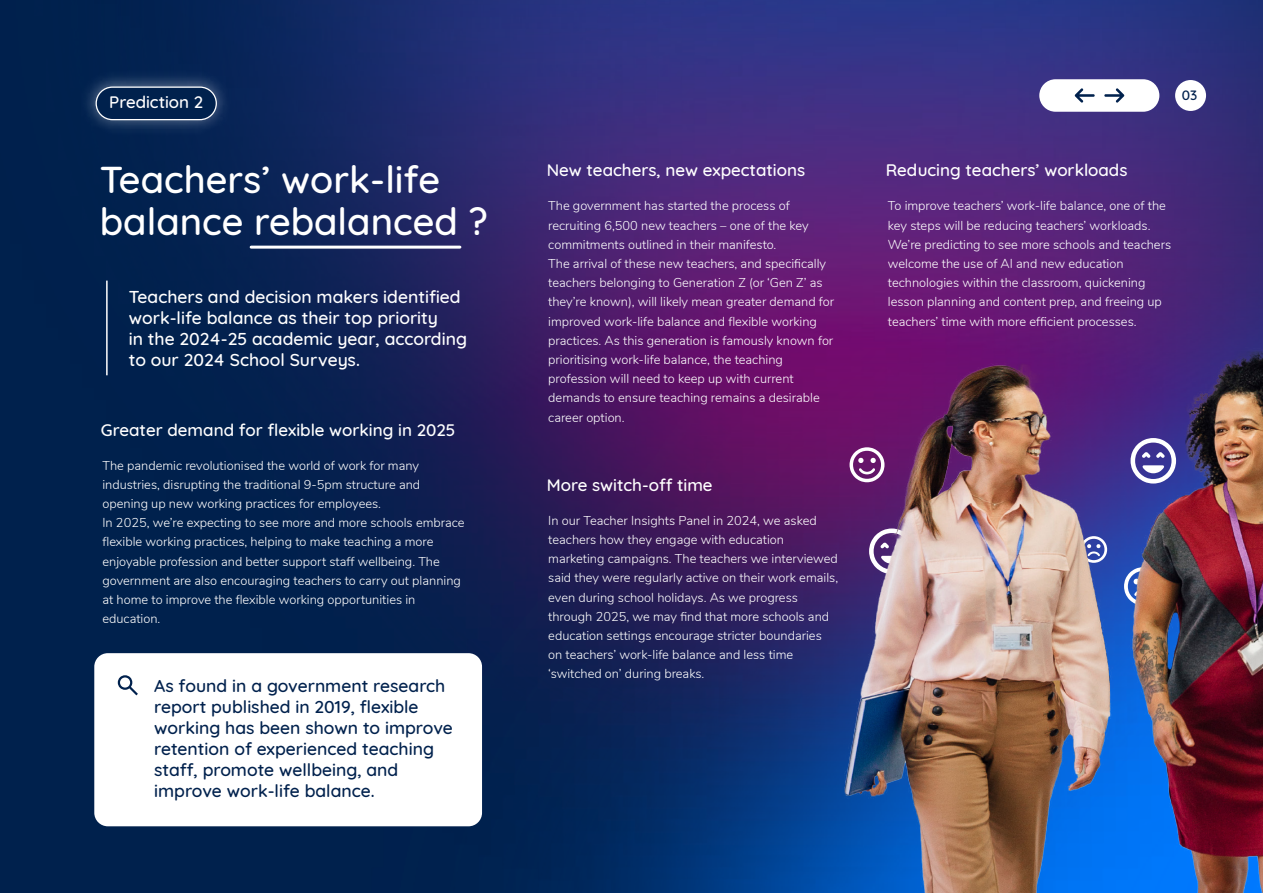
<style>
.page{position:relative;width:1263px;height:893px;background:#fff}
.page>*{position:absolute;margin:0;border:0;box-sizing:border-box;transform-origin:0 0}
.t1{font:500 38.1px/41.4px "Quicksand";color:#fff}
.t2{font:500 17.55px/21px "Quicksand";color:#00214d}
.t3{font:500 17.55px/21px "Quicksand";color:#fff}
.t4{font:500 16.95px "Quicksand";color:#fff}
.t5{font:500 13.8px "Quicksand";color:#00214d}
.t6{font:300 12.75px/19.2px "Nunito";color:#fff}
</style>
<div class="page">
<img style="left:0;top:202px;width:1263px;height:691px">
<img style="left:643px;top:0;width:620px;height:202px">
<img style="left:0;top:0;width:643px;height:546px">
<div style="left:96px;top:87px;width:120px;height:33px;background:#00214d;border-radius:16px"></div>
<div style="left:96px;top:87px;width:121px;height:33px;border:1px solid #fff;border-radius:16px"></div>
<div style="left:1039px;top:79px;width:120px;height:33px;background:#fff;border-radius:16px"></div>
<svg style="left:1104px;top:88px;width:20px;height:15px"></svg>
<svg style="left:1075px;top:88px;width:20px;height:15px"></svg>
<div style="left:1175px;top:80px;width:31px;height:31px;background:#fff;border-radius:50%"></div>
<hr style="left:106px;top:281px;width:2px;height:94px;background:#fff">
<div style="left:94px;top:653px;width:388px;height:173px;background:#fff;border-radius:14px"></div>
<svg style="left:118px;top:675px;width:20px;height:20px"></svg>
<hr style="left:251px;top:246px;width:209px;height:3px;background:#fff">
<img style="left:845px;top:347px;width:418px;height:546px">
<h3 class="t4" style="left:109px;top:89px;width:95px">Prediction 2</h3>
<h1 class="t1" style="left:100px;top:155px;width:390px">Teachers’ work-life balance rebalanced ?</h1>
<h2 class="t3" style="left:129px;top:284px;width:340px">Teachers and decision makers identified work-life balance as their top priority<br>in the 2024-25 academic year, according to our 2024 School Surveys.</h2>
<h3 class="t4" style="left:101px;top:416px;width:356px">Greater demand for flexible working in 2025</h3>
<p class="t6" style="left:102px;top:455px;width:364px">The pandemic revolutionised the world of work for many industries, disrupting the traditional 9-5pm structure and opening up new working practices for employees.<br>In 2025, we’re expecting to see more and more schools embrace flexible working practices, helping to make teaching a more enjoyable profession and better support staff wellbeing. The government are also encouraging teachers to carry out planning at home to improve the flexible working opportunities in education.</p>
<h2 class="t2" style="left:154px;top:674px;width:300px">As found in a government research report published in 2019, flexible working has been shown to improve retention of experienced teaching staff, promote wellbeing, and improve work-life balance.</h2>
<h3 class="t4" style="left:547px;top:157px;width:260px">New teachers, new expectations</h3>
<p class="t6" style="left:548px;top:196px;width:287px">The government has started the process of recruiting 6,500 new teachers – one of the key commitments outlined in their manifesto.<br>The arrival of these new teachers, and specifically teachers belonging to Generation Z (or ‘Gen Z’ as they’re known), will likely mean greater demand for improved work-life balance and flexible working practices. As this generation is famously known for prioritising work-life balance, the teaching profession will need to keep up with current demands to ensure teaching remains a desirable career option.</p>
<h3 class="t4" style="left:547px;top:471px;width:167px">More switch-off time</h3>
<p class="t6" style="left:548px;top:510px;width:291px">In our Teacher Insights Panel in 2024, we asked teachers how they engage with education marketing campaigns. The teachers we interviewed said they were regularly active on their work emails, even during school holidays. As we progress through 2025, we may find that more schools and education settings encourage stricter boundaries on teachers’ work-life balance and less time ‘switched on’ during breaks.</p>
<p class="t5" style="left:1182px;top:83px;width:17px">03</p>
<h3 class="t4" style="left:886px;top:157px;width:243px">Reducing teachers’ workloads</h3>
<p class="t6" style="left:888px;top:196px;width:285px">To improve teachers’ work-life balance, one of the key steps will be reducing teachers’ workloads.<br>We’re predicting to see more schools and teachers welcome the use of AI and new education technologies within the classroom, quickening lesson planning and content prep, and freeing up teachers’ time with more efficient processes.</p>
</div>
